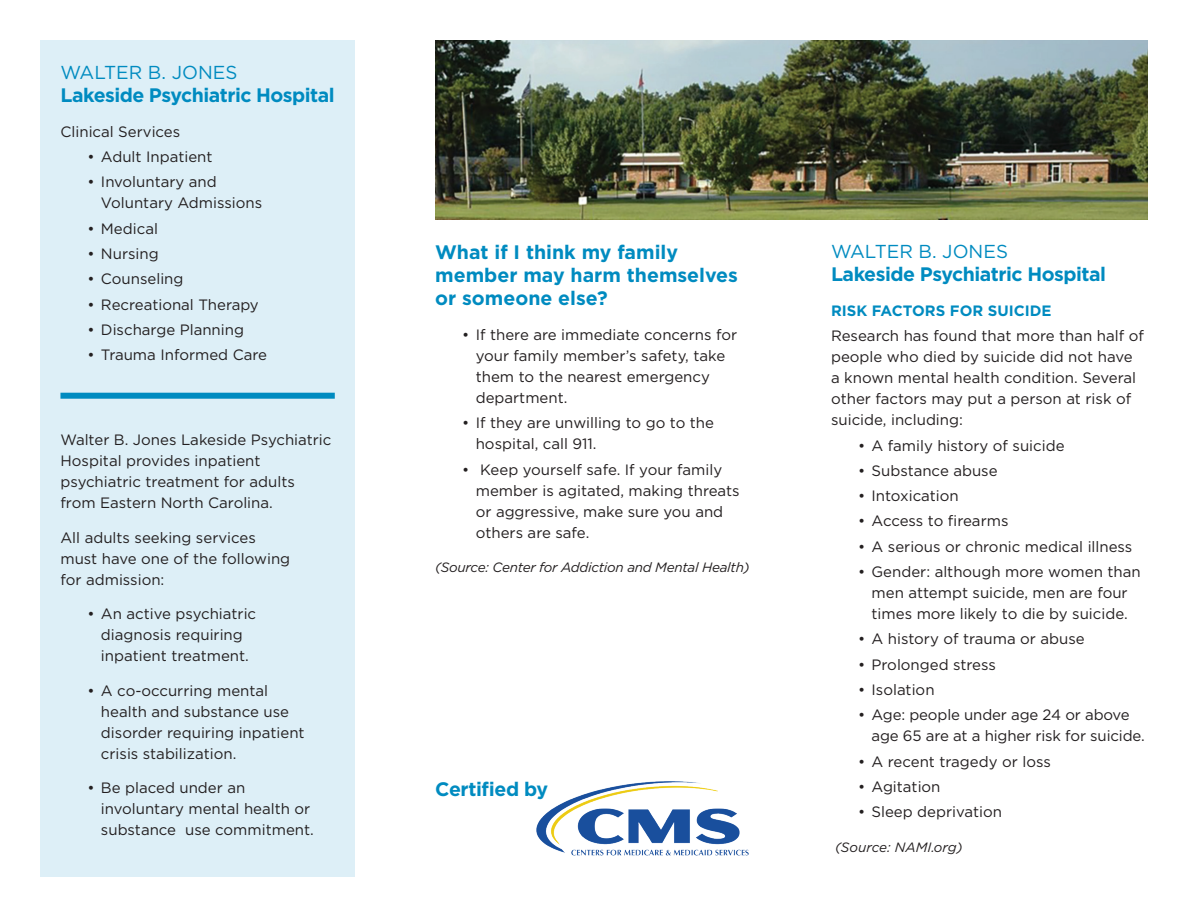
<style>
.page{position:relative;width:1188px;height:918px;background:#fff}
.page>*{position:absolute;margin:0;border:0;box-sizing:border-box;transform-origin:0 0}
.t1{font:700 19.5px "Gotham";letter-spacing:-.025em;color:#008bc0}
.t2{font:700 19.5px/23.4px "Gotham";color:#008bc0}
.t3{font:18.75px "Gotham";color:#008bc0}
.t4{font:15px/21px "Gotham";color:#231f20}
.t5{font:700 15px "Gotham";color:#008bc0}
.t6{font:italic 13.5px "Gotham";letter-spacing:-.02em;color:#231f20}
.t7{font:italic 13.5px "Gotham";color:#231f20}
</style>
<div class="page">
<div style="left:40px;top:40px;width:315px;height:838px;background:#ddeff7"></div>
<img style="left:435px;top:40px;width:713px;height:179px">
<div style="left:60px;top:393px;width:275px;height:6px;background:#008bc0"></div>
<img style="left:536px;top:781px;width:213px;height:74px">
<p class="t3" style="left:60px;top:60px;width:178px">WALTER B. JONES</p>
<h1 class="t1" style="left:60px;top:82px;width:276px">Lakeside Psychiatric Hospital</h1>
<p class="t4" style="left:60px;top:120px;width:121px">Clinical Services</p>
<p class="t4" style="left:87px;top:146px;width:127px">• Adult Inpatient</p>
<p class="t4" style="left:101px;top:171px;width:163px;text-indent:-13px">• Involuntary and<br>Voluntary Admissions</p>
<p class="t4" style="left:87px;top:217px;width:72px">• Medical</p>
<p class="t4" style="left:87px;top:243px;width:73px">• Nursing</p>
<p class="t4" style="left:87px;top:268px;width:98px">• Counseling</p>
<p class="t4" style="left:87px;top:293px;width:173px">• Recreational Therapy</p>
<p class="t4" style="left:87px;top:319px;width:158px">• Discharge Planning</p>
<p class="t4" style="left:87px;top:344px;width:181px">• Trauma Informed Care</p>
<p class="t4" style="left:60px;top:429px;width:273px">Walter B. Jones Lakeside Psychiatric<br>Hospital provides inpatient psychiatric treatment for adults from Eastern North Carolina.</p>
<p class="t4" style="left:60px;top:527px;width:231px">All adults seeking services must have one of the following for admission:</p>
<p class="t4" style="left:87px;top:603px;width:170px;text-align:center">• An active psychiatric diagnosis requiring inpatient treatment.</p>
<p class="t4" style="left:101px;top:680px;width:205px;text-indent:-13px">• A co-occurring mental health and substance use disorder requiring inpatient crisis stabilization.</p>
<p class="t4" style="left:101px;top:777px;width:214px;text-indent:-13px">• Be placed under an involuntary mental health or substance use commitment.</p>
<h1 class="t2" style="left:435px;top:240px;width:304px">What if I think my family member may harm themselves or someone else?</h1>
<p class="t4" style="left:476px;top:324px;width:263px;text-indent:-14px">• If there are immediate concerns for your family member’s safety, take them to the nearest emergency department.</p>
<p class="t4" style="left:476px;top:412px;width:240px;text-indent:-14px">• If they are unwilling to go to the hospital, call 911.</p>
<p class="t4" style="left:476px;top:458px;width:266px;text-indent:-14px">• Keep yourself safe. If your family member is agitated, making threats or aggressive, make sure you and others are safe.</p>
<p class="t6" style="left:435px;top:558px;width:316px">(Source: Center for Addiction and Mental Health)</p>
<h1 class="t1" style="left:435px;top:777px;width:115px">Certified by</h1>
<p class="t3" style="left:831px;top:239px;width:178px">WALTER B. JONES</p>
<h1 class="t1" style="left:831px;top:262px;width:277px">Lakeside Psychiatric Hospital</h1>
<p class="t5" style="left:831px;top:301px;width:222px">RISK FACTORS FOR SUICIDE</p>
<p class="t4" style="left:831px;top:325px;width:314px">Research has found that more than half of people who died by suicide did not have a known mental health condition. Several other factors may put a person at risk of suicide, including:</p>
<p class="t4" style="left:858px;top:434px;width:208px">• A family history of suicide</p>
<p class="t4" style="left:858px;top:460px;width:141px">• Substance abuse</p>
<p class="t4" style="left:858px;top:485px;width:102px">• Intoxication</p>
<p class="t4" style="left:858px;top:510px;width:152px">• Access to firearms</p>
<p class="t4" style="left:858px;top:536px;width:276px">• A serious or chronic medical illness</p>
<p class="t4" style="left:858px;top:561px;width:284px;text-align:center">• Gender: although more women than men attempt suicide, men are four times more likely to die by suicide.</p>
<p class="t4" style="left:858px;top:628px;width:228px">• A history of trauma or abuse</p>
<p class="t4" style="left:858px;top:654px;width:139px">• Prolonged stress</p>
<p class="t4" style="left:858px;top:679px;width:78px">• Isolation</p>
<p class="t4" style="left:872px;top:704px;width:275px;text-indent:-14px">• Age: people under age 24 or above age 65 are at a higher risk for suicide.</p>
<p class="t4" style="left:858px;top:751px;width:194px">• A recent tragedy or loss</p>
<p class="t4" style="left:858px;top:776px;width:84px">• Agitation</p>
<p class="t4" style="left:858px;top:801px;width:146px">• Sleep deprivation</p>
<p class="t7" style="left:835px;top:838px;width:129px">(Source: NAMI.org)</p>
</div>
